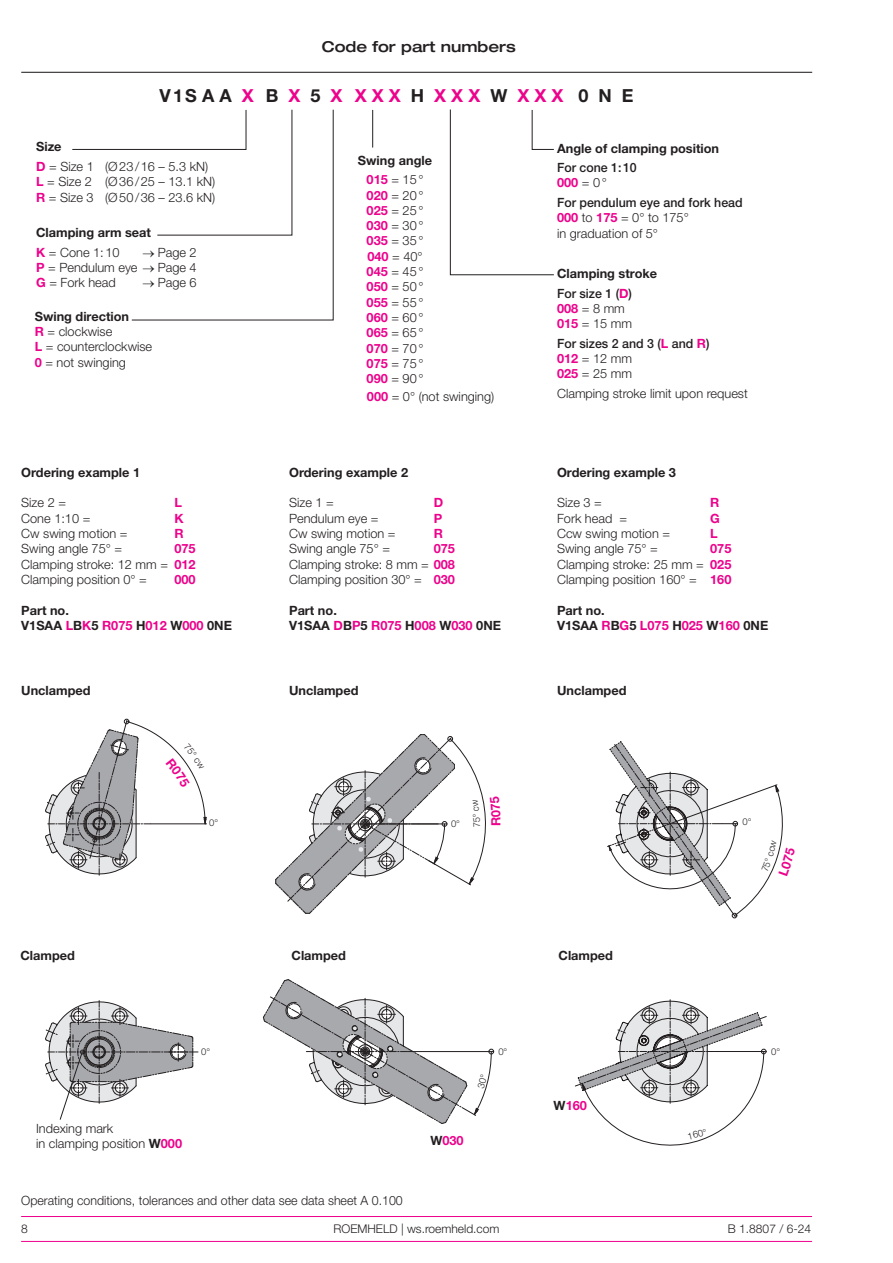
<style>
.page{position:relative;width:893px;height:1263px;background:#fff}
.page>*{position:absolute;margin:0;border:0;box-sizing:border-box;transform-origin:0 0}
.t1{font:700 18px "Helvetica Neue LT Pro";color:#231f20}
.t2{font:500 expanded 15px "Helvetica Neue LT Pro";color:#231f20}
.t3{font:300 12.75px/15.3px "Helvetica Neue LT Pro";color:#231f20}
.t4{font:700 12.75px/19.5px "Helvetica Neue LT Pro";color:#231f20}
.t5{font:500 12.75px/15.3px "Helvetica Neue LT Pro";color:#231f20}
.t6{font:700 12.75px "Helvetica Neue LT Pro";color:#ed028c}
.t7{font:300 12px "Helvetica Neue LT Pro";color:#231f20}
.t8{font:300 9.45px "Helvetica Neue LT Pro";color:#231f20}
.s1{color:#ed028c}
.s2{font-weight:700}
.s3{font-weight:700;color:#ed028c}
.s4{font-weight:300}
.s5{font-weight:500}
.s6{color:#231f20}
</style>
<div class="page">
<hr style="left:21px;top:72px;width:791px;height:1px;background:#231f20">
<svg style="left:72px;top:109px;width:262px;height:211px"></svg>
<svg style="left:450px;top:109px;width:104px;height:166px"></svg>
<hr style="left:372px;top:110px;width:1px;height:38px;background:#231f20">
<svg style="left:575px;top:1000px;width:192px;height:146px"></svg>
<hr style="left:21px;top:1241px;width:791px;height:1px;background:#ed028c">
<hr style="left:21px;top:1216px;width:791px;height:1px;background:#ed028c">
<svg style="left:45px;top:1000px;width:153px;height:120px"></svg>
<svg style="left:263px;top:979px;width:231px;height:145px"></svg>
<svg style="left:275px;top:734px;width:211px;height:180px"></svg>
<svg style="left:607px;top:742px;width:176px;height:176px"></svg>
<svg style="left:45px;top:719px;width:162px;height:157px"></svg>
<p class="t2" style="left:322px;top:37px;width:196px">Code for part numbers</p>
<h1 class="t1" style="left:159px;top:85px;width:475px">V1S A A <span class="s1">X</span> B <span class="s1">X</span> 5 <span class="s1">X X X X</span> H <span class="s1">X X X</span> W <span class="s1">X X X</span> 0 N E</h1>
<p class="t3" style="left:36px;top:137px;width:174px;line-height:19.5px"><span class="s2">Size<br></span><span class="s3">D</span> = Size 1 (Ø23/16 – 5.3 kN)</p>
<p class="t3" style="left:36px;top:174px;width:181px"><span class="s3">L</span> = Size 2 (Ø36/25 – 13.1 kN)<br><span class="s3">R</span> = Size 3 (Ø50/36 – 23.6 kN)</p>
<p class="t4" style="left:36px;top:223px;width:116px">Clamping arm seat<br><span class="s1">K</span> <span class="s4">= Cone 1:10</span></p>
<p class="t3" style="left:36px;top:244px;width:162px;text-align:justify;text-indent:106px">→ Page 2<br><span class="s3">P</span> = Pendulum eye → Page 4<br><span class="s3">G</span> = Fork head</p>
<p class="t3" style="left:142px;top:275px;width:56px">→ Page 6</p>
<p class="t3" style="left:35px;top:308px;width:119px"><span class="s2">Swing direction<br></span><span class="s3">R</span> = clockwise<br><span class="s3">L</span> = counterclockwise<br><span class="s3">0</span> = not swinging</p>
<p class="t4" style="left:21px;top:462px;width:120px">Ordering example 1</p>
<p class="t3" style="left:21px;top:495px;width:46px">Size 2 =</p>
<p class="t6" style="left:174px;top:495px;width:9px">L</p>
<p class="t3" style="left:21px;top:510px;width:71px">Cone 1:10 =</p>
<p class="t6" style="left:174px;top:510px;width:11px">K</p>
<p class="t3" style="left:21px;top:526px;width:108px">Cw swing motion =</p>
<p class="t6" style="left:174px;top:526px;width:11px">R</p>
<p class="t3" style="left:21px;top:541px;width:102px">Swing angle 75° =</p>
<p class="t3" style="left:21px;top:541px;width:176px;text-align:justify;text-indent:153px"><span class="s3">075<br></span>Clamping stroke: 12 mm = <span class="s3">012<br></span>Clamping position 0° =</p>
<p class="t6" style="left:174px;top:572px;width:23px">000</p>
<p class="t4" style="left:21px;top:602px;width:212px;line-height:15.3px">Part no.<br>V1SAA <span class="s1">L</span>B<span class="s1">K</span>5 <span class="s1">R075</span> H<span class="s1">012</span> W<span class="s1">000</span> 0NE</p>
<p class="t4" style="left:21px;top:680px;width:71px">Unclamped</p>
<p class="t4" style="left:358px;top:150px;width:76px;text-align:center">Swing angle<br><span class="s1">015</span> <span class="s4">= 15°</span></p>
<p class="t3" style="left:367px;top:187px;width:58px;text-align:justify"><span class="s3">020</span> = 20° <span class="s3">025</span> = 25° <span class="s3">030</span> = 30° <span class="s3">035</span> = 35° <span class="s3">040</span> = 40° <span class="s3">045</span> = 45° <span class="s3">050</span> = 50° <span class="s3">055</span> = 55° <span class="s3">060</span> = 60° <span class="s3">065</span> = 65° <span class="s3">070</span> = 70° <span class="s3">075</span> = 75° <span class="s3">090</span> = 90°</p>
<p class="t3" style="left:367px;top:389px;width:129px"><span class="s3">000</span> = 0° (not swinging)</p>
<p class="t4" style="left:289px;top:462px;width:120px">Ordering example 2</p>
<p class="t3" style="left:289px;top:495px;width:46px">Size 1 =</p>
<p class="t6" style="left:434px;top:495px;width:11px">D</p>
<p class="t3" style="left:289px;top:510px;width:91px">Pendulum eye =</p>
<p class="t6" style="left:434px;top:510px;width:10px">P</p>
<p class="t3" style="left:289px;top:526px;width:108px">Cw swing motion =</p>
<p class="t6" style="left:434px;top:526px;width:11px">R</p>
<p class="t3" style="left:289px;top:541px;width:102px">Swing angle 75° =</p>
<p class="t3" style="left:289px;top:541px;width:167px;text-align:justify;text-indent:145px"><span class="s3">075<br></span>Clamping stroke: 8 mm = <span class="s3">008<br></span>Clamping position 30° = <span class="s3">030</span></p>
<p class="t4" style="left:289px;top:602px;width:213px;line-height:15.3px">Part no.<br>V1SAA <span class="s1">D</span>B<span class="s1">P</span>5 <span class="s1">R075</span> H<span class="s1">008</span> W<span class="s1">030</span> 0NE</p>
<p class="t4" style="left:289px;top:680px;width:71px">Unclamped</p>
<p class="t8" style="left:209px;top:816px;width:11px">0°</p>
<p class="t8" style="left:451px;top:818px;width:11px">0°</p>
<p class="t6" style="left:488px;top:826px;width:11px;rotate:-90deg">R</p>
<p class="t4" style="left:557px;top:138px;width:164px">Angle of clamping position</p>
<p class="t5" style="left:557px;top:160px;width:81px">For cone 1:10<br><span class="s3">000</span> <span class="s4">= 0°</span></p>
<p class="t3" style="left:557px;top:194px;width:187px"><span class="s5">For pendulum eye and fork head<br></span><span class="s3">000</span> to <span class="s3">175</span> = 0° to 175°<br>in graduation of 5°</p>
<p class="t4" style="left:557px;top:263px;width:102px">Clamping stroke<br><span class="s5">For size 1 (</span><span class="s1">D</span><span class="s5">)</span></p>
<p class="t3" style="left:557px;top:300px;width:76px"><span class="s3">008</span> = 8 mm<br><span class="s3">015</span> = 15 mm</p>
<p class="t5" style="left:557px;top:335px;width:154px">For sizes 2 and 3 (<span class="s3">L</span> and <span class="s3">R</span>)<br><span class="s3">012</span> <span class="s4">= 12 mm<br></span><span class="s3">025</span> <span class="s4">= 25 mm</span></p>
<p class="t3" style="left:557px;top:385px;width:192px">Clamping stroke limit upon request</p>
<p class="t4" style="left:557px;top:462px;width:120px">Ordering example 3</p>
<p class="t3" style="left:557px;top:495px;width:46px">Size 3 =</p>
<p class="t6" style="left:710px;top:495px;width:11px">R</p>
<p class="t3" style="left:557px;top:510px;width:72px">Fork head =</p>
<p class="t6" style="left:710px;top:510px;width:11px">G</p>
<p class="t3" style="left:557px;top:526px;width:114px">Ccw swing motion =</p>
<p class="t6" style="left:710px;top:526px;width:9px">L</p>
<p class="t3" style="left:557px;top:541px;width:102px">Swing angle 75° =</p>
<p class="t3" style="left:557px;top:541px;width:176px;text-align:justify;text-indent:153px"><span class="s3">075<br></span>Clamping stroke: 25 mm = <span class="s3">025<br></span>Clamping position 160° = <span class="s3">160</span></p>
<p class="t4" style="left:557px;top:602px;width:213px;line-height:15.3px">Part no.<br>V1SAA <span class="s1">R</span>B<span class="s1">G</span>5 <span class="s1">L075</span> H<span class="s1">025</span> W<span class="s1">160</span> 0NE</p>
<p class="t4" style="left:557px;top:680px;width:71px">Unclamped</p>
<p class="t8" style="left:743px;top:816px;width:11px">0°</p>
<p class="t4" style="left:20px;top:945px;width:56px">Clamped</p>
<p class="t4" style="left:292px;top:945px;width:56px">Clamped</p>
<p class="t8" style="left:201px;top:1046px;width:11px">0°</p>
<p class="t8" style="left:498px;top:1046px;width:11px">0°</p>
<p class="t3" style="left:36px;top:1120px;width:147px">Indexing mark<br>in clamping position <span class="s2">W</span><span class="s3">000</span></p>
<p class="t6" style="left:430px;top:1133px;width:35px"><span class="s6">W</span>030</p>
<p class="t3" style="left:21px;top:1193px;width:383px">Operating conditions, tolerances and other data see data sheet A 0.100</p>
<p class="t4" style="left:559px;top:945px;width:56px">Clamped</p>
<p class="t6" style="left:554px;top:1098px;width:35px"><span class="s6">W</span>160</p>
<p class="t8" style="left:686px;top:1131px;width:21px;rotate:-14deg">160°</p>
<p class="t8" style="left:771px;top:1046px;width:11px">0°</p>
<p class="t7" style="left:21px;top:1221px;width:8px">8</p>
<p class="t7" style="left:333px;top:1221px;width:168px">ROEMHELD | ws.roemheld.com</p>
<p class="t7" style="left:728px;top:1221px;width:85px">B 1.8807 / 6-24</p>
</div>
